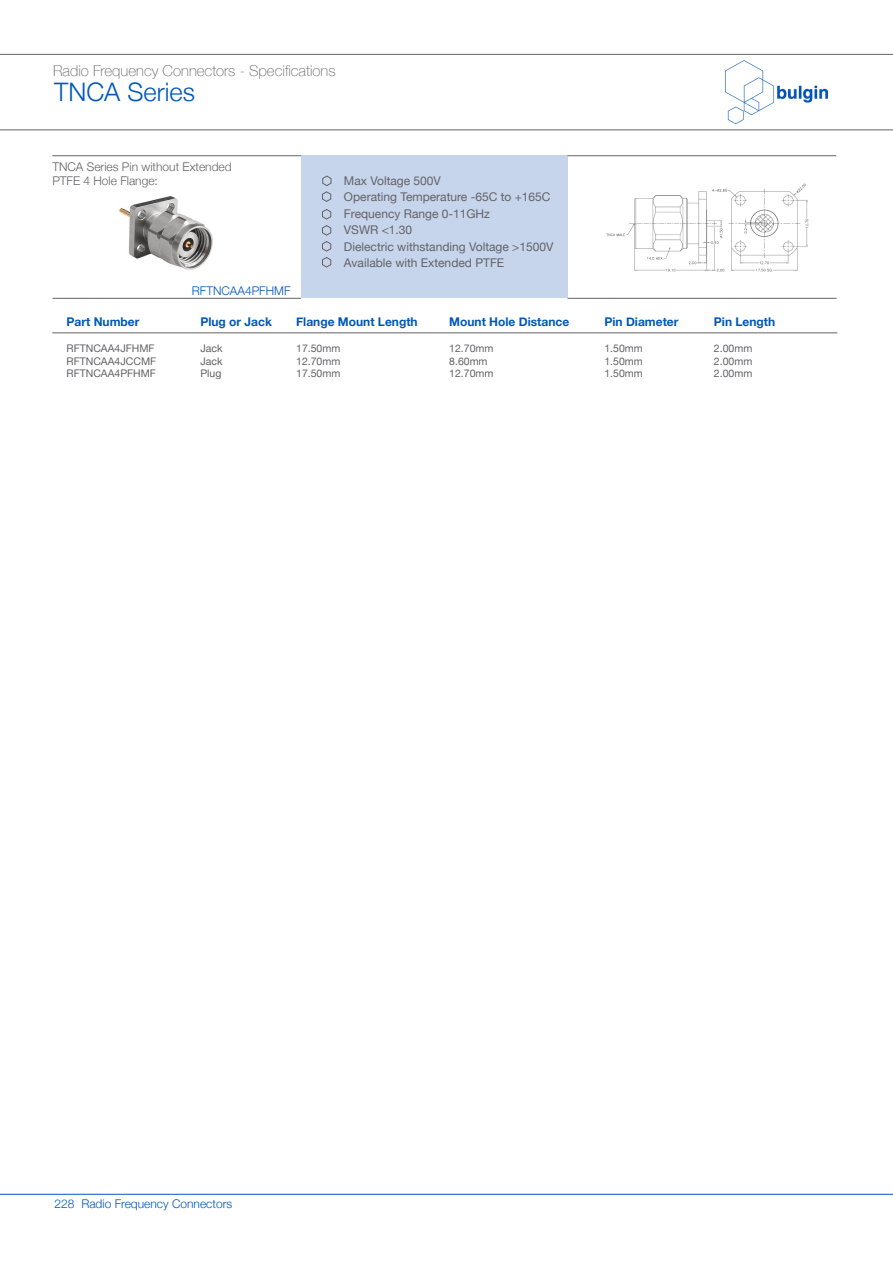
<style>
.page{position:relative;width:893px;height:1263px;background:#fff}
.page>*{position:absolute;margin:0;border:0;box-sizing:border-box;transform-origin:0 0}
.t1{font:300 25.5px "Helvetica Neue";color:#0057b8}
.t2{font:100 15px "Helvetica Neue";color:#636366}
.t3{font:12px "Helvetica Neue";color:#636366}
.t4{font:700 12px "Helvetica Neue";color:#0057b8}
.t5{font:300 12px "Helvetica Neue";color:#636366}
.t6{font:300 12px "Helvetica Neue";color:#0057b8}
.t7{font:10.5px "Helvetica Neue";color:#636366}
</style>
<div class="page">
<img style="left:726px;top:61px;width:101px;height:63px">
<hr style="left:0;top:54px;width:893px;height:1px;background:#636366">
<hr style="left:0;top:129px;width:893px;height:1px;background:#636366">
<hr style="left:0;top:1194px;width:893px;height:1px;background:#0057b8">
<img style="left:52px;top:156px;width:242px;height:143px">
<div style="left:301px;top:155px;width:266px;height:143px;background:#c6d4ec"></div>
<hr style="left:567px;top:155px;width:269px;height:1px;background:#636366">
<hr style="left:53px;top:298px;width:248px;height:1px;background:#636366">
<hr style="left:567px;top:298px;width:270px;height:1px;background:#636366">
<hr style="left:52px;top:155px;width:249px;height:1px;background:#636366">
<svg style="left:322px;top:175px;width:10px;height:27px"></svg>
<img style="left:606px;top:183px;width:203px;height:89px">
<hr style="left:52px;top:332px;width:785px;height:1px;background:#636366">
<svg style="left:322px;top:209px;width:10px;height:59px"></svg>
<p class="t2" style="left:53px;top:60px;width:284px">Radio Frequency Connectors - Specifications</p>
<p class="t1" style="left:54px;top:71px;width:142px">TNCA Series</p>
<p class="t5" style="left:52px;top:157px;width:181px">TNCA Series Pin without Extended</p>
<p class="t5" style="left:52px;top:171px;width:107px">PTFE 4 Hole Flange:</p>
<p class="t6" style="left:192px;top:281px;width:100px">RFTNCAA4PFHMF</p>
<p class="t3" style="left:344px;top:172px;width:98px">Max Voltage 500V</p>
<p class="t3" style="left:344px;top:188px;width:208px">Operating Temperature -65C to +165C</p>
<p class="t3" style="left:344px;top:205px;width:148px">Frequency Range 0-11GHz</p>
<p class="t3" style="left:344px;top:221px;width:70px">VSWR &lt;1.30</p>
<p class="t3" style="left:344px;top:238px;width:211px">Dielectric withstanding Voltage &gt;1500V</p>
<p class="t3" style="left:344px;top:254px;width:162px">Available with Extended PTFE</p>
<p class="t4" style="left:67px;top:313px;width:74px">Part Number</p>
<p class="t4" style="left:200px;top:313px;width:73px">Plug or Jack</p>
<p class="t7" style="left:200px;top:341px;width:24px">Jack</p>
<p class="t7" style="left:200px;top:353px;width:24px">Jack</p>
<p class="t7" style="left:200px;top:366px;width:22px">Plug</p>
<p class="t7" style="left:67px;top:341px;width:90px">RFTNCAA4JFHMF</p>
<p class="t7" style="left:67px;top:353px;width:91px">RFTNCAA4JCCMF</p>
<p class="t7" style="left:67px;top:366px;width:91px">RFTNCAA4PFHMF</p>
<p class="t4" style="left:296px;top:313px;width:123px">Flange Mount Length</p>
<p class="t7" style="left:296px;top:341px;width:46px">17.50mm</p>
<p class="t7" style="left:296px;top:353px;width:46px">12.70mm</p>
<p class="t7" style="left:296px;top:366px;width:46px">17.50mm</p>
<p class="t4" style="left:449px;top:313px;width:121px">Mount Hole Distance</p>
<p class="t7" style="left:449px;top:341px;width:46px">12.70mm</p>
<p class="t7" style="left:449px;top:353px;width:40px">8.60mm</p>
<p class="t7" style="left:449px;top:366px;width:46px">12.70mm</p>
<p class="t4" style="left:604px;top:313px;width:75px">Pin Diameter</p>
<p class="t7" style="left:604px;top:341px;width:40px">1.50mm</p>
<p class="t7" style="left:604px;top:353px;width:40px">1.50mm</p>
<p class="t7" style="left:604px;top:366px;width:40px">1.50mm</p>
<p class="t4" style="left:714px;top:313px;width:63px">Pin Length</p>
<p class="t7" style="left:714px;top:341px;width:40px">2.00mm</p>
<p class="t7" style="left:714px;top:353px;width:40px">2.00mm</p>
<p class="t7" style="left:714px;top:366px;width:40px">2.00mm</p>
<p class="t6" style="left:55px;top:1194px;width:179px">228 Radio Frequency Connectors</p>
</div>
